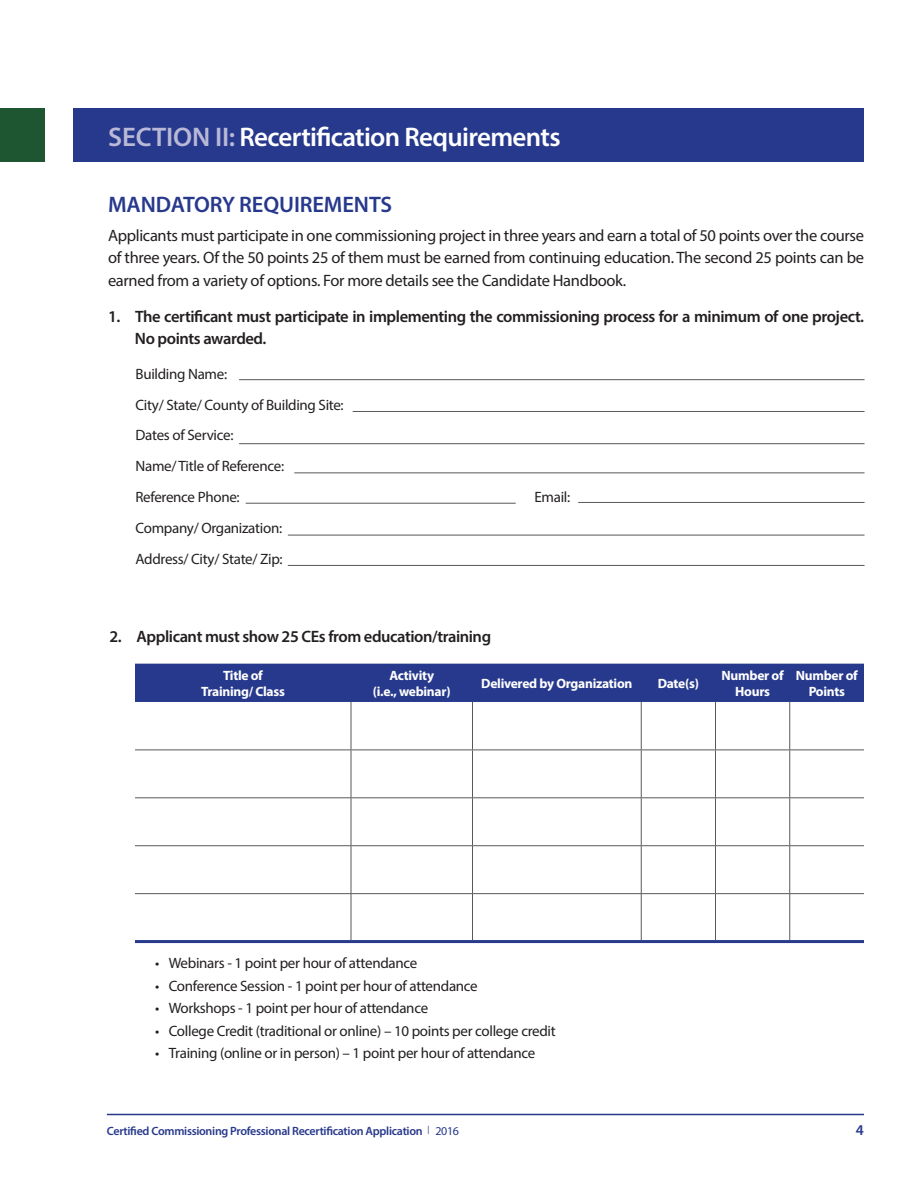
<style>
.page{position:relative;width:918px;height:1188px;background:#fff}
.page>*{position:absolute;margin:0;border:0;box-sizing:border-box;transform-origin:0 0}
.t1{font:600 27px "Myriad Pro";letter-spacing:-.025em;color:#fff}
.t2{font:600 22.5px "Myriad Pro";letter-spacing:-.005em;color:#27398c}
.t3{font:16.5px/22.5px "Myriad Pro";letter-spacing:-.02em;color:#231f20;text-align:justify}
.t4{font:600 16.5px/22.5px "Myriad Pro";letter-spacing:-.025em;color:#231f20}
.t5{font:15px/30.9px "Myriad Pro";letter-spacing:-.02em;color:#231f20}
.t6{font:600 15px "Myriad Pro";color:#27398c}
.t7{font:700 13.5px/16.2px "Myriad Pro";letter-spacing:-.02em;color:#fff;text-align:center}
.t8{font:600 12px "Myriad Pro";letter-spacing:-.025em;color:#27398c}
.s1{color:#b9b8d7}
.s2{font-family:"Gotham";font-weight:400;font-size:9px}
.s3{font-weight:400}
</style>
<div class="page">
<hr style="left:107px;top:1114px;width:757px;height:1px;background:#27398c">
<div style="left:135px;top:664px;width:729px;height:38px;background:#27398c"></div>
<hr style="left:789px;top:702px;width:1px;height:48px;background:#58595b">
<hr style="left:135px;top:750px;width:729px;height:1px;background:#58595b">
<hr style="left:789px;top:750px;width:1px;height:47px;background:#58595b">
<hr style="left:135px;top:797px;width:729px;height:1px;background:#58595b">
<hr style="left:789px;top:798px;width:1px;height:47px;background:#58595b">
<hr style="left:135px;top:845px;width:729px;height:1px;background:#58595b">
<hr style="left:789px;top:846px;width:1px;height:47px;background:#58595b">
<hr style="left:135px;top:893px;width:729px;height:1px;background:#58595b">
<hr style="left:789px;top:894px;width:1px;height:46px;background:#58595b">
<hr style="left:351px;top:702px;width:1px;height:48px;background:#58595b">
<hr style="left:472px;top:702px;width:1px;height:48px;background:#58595b">
<hr style="left:641px;top:702px;width:1px;height:48px;background:#58595b">
<hr style="left:715px;top:702px;width:1px;height:48px;background:#58595b">
<hr style="left:351px;top:750px;width:1px;height:47px;background:#58595b">
<hr style="left:472px;top:750px;width:1px;height:47px;background:#58595b">
<hr style="left:641px;top:750px;width:1px;height:47px;background:#58595b">
<hr style="left:715px;top:750px;width:1px;height:47px;background:#58595b">
<hr style="left:351px;top:798px;width:1px;height:47px;background:#58595b">
<hr style="left:472px;top:798px;width:1px;height:47px;background:#58595b">
<hr style="left:641px;top:798px;width:1px;height:47px;background:#58595b">
<hr style="left:715px;top:798px;width:1px;height:47px;background:#58595b">
<hr style="left:351px;top:846px;width:1px;height:47px;background:#58595b">
<hr style="left:472px;top:846px;width:1px;height:47px;background:#58595b">
<hr style="left:641px;top:846px;width:1px;height:47px;background:#58595b">
<hr style="left:715px;top:846px;width:1px;height:47px;background:#58595b">
<hr style="left:351px;top:894px;width:1px;height:46px;background:#58595b">
<hr style="left:472px;top:894px;width:1px;height:46px;background:#58595b">
<hr style="left:641px;top:894px;width:1px;height:46px;background:#58595b">
<hr style="left:715px;top:894px;width:1px;height:46px;background:#58595b">
<hr style="left:135px;top:940px;width:729px;height:3px;background:#27398c">
<div style="left:0;top:108px;width:864px;height:54px;background:#27398c"></div>
<div style="left:0;top:81px;width:73px;height:108px;background:#fff"></div>
<div style="left:0;top:108px;width:45px;height:54px;background:#1e5632"></div>
<hr style="left:239px;top:379px;width:626px;height:1px;background:#58595b">
<hr style="left:353px;top:411px;width:512px;height:1px;background:#58595b">
<hr style="left:239px;top:443px;width:626px;height:1px;background:#58595b">
<hr style="left:246px;top:503px;width:270px;height:1px;background:#58595b">
<hr style="left:294px;top:472px;width:571px;height:1px;background:#58595b">
<hr style="left:578px;top:502px;width:287px;height:1px;background:#58595b">
<hr style="left:288px;top:535px;width:577px;height:1px;background:#58595b">
<hr style="left:288px;top:565px;width:577px;height:1px;background:#58595b">
<h1 class="t1" style="left:108px;top:126px;width:454px"><span class="s1">SECTION II:</span> Recertification Requirements</h1>
<h2 class="t2" style="left:108px;top:196px;width:286px">MANDATORY REQUIREMENTS</h2>
<p class="t3" style="left:108px;top:226px;width:758px">Applicants must participate in one commissioning project in three years and earn a total of 50 points over the course of three years. Of the 50 points 25 of them must be earned from continuing education. The second 25 points can be earned from a variety of options. For more details see the Candidate Handbook.</p>
<p class="t4" style="left:135px;top:307px;width:731px;text-indent:-27px">1. The certificant must participate in implementing the commissioning process for a minimum of one project.<br>No points awarded.</p>
<p class="t5" style="left:136px;top:360px;width:210px">Building Name:<br>City/ State/ County of Building Site:<br>Dates of Service:<br>Name/ Title of Reference:<br>Reference Phone:</p>
<p class="t5" style="left:535px;top:483px;width:37px">Email:</p>
<p class="t5" style="left:136px;top:514px;width:149px">Company/ Organization:<br>Address/ City/ State/ Zip:</p>
<p class="t4" style="left:110px;top:627px;width:383px">2. Applicant must show 25 CEs from education/training</p>
<p class="t7" style="left:201px;top:668px;width:85px">Title of<br>Training/ Class</p>
<p class="t7" style="left:373px;top:668px;width:79px">Activity<br>(i.e., webinar)</p>
<p class="t7" style="left:481px;top:677px;width:153px">Delivered by Organization</p>
<p class="t7" style="left:658px;top:677px;width:43px">Date(s)</p>
<p class="t7" style="left:722px;top:668px;width:64px">Number of<br>Hours</p>
<p class="t7" style="left:796px;top:668px;width:64px">Number of<br>Points</p>
<p class="t5" style="left:155px;top:949px;width:264px">• Webinars - 1 point per hour of attendance</p>
<p class="t5" style="left:155px;top:972px;width:324px">• Conference Session - 1 point per hour of attendance</p>
<p class="t5" style="left:155px;top:994px;width:274px">• Workshops - 1 point per hour of attendance</p>
<p class="t5" style="left:155px;top:1017px;width:402px">• College Credit (traditional or online) – 10 points per college credit</p>
<p class="t5" style="left:155px;top:1039px;width:382px">• Training (online or in person) – 1 point per hour of attendance</p>
<p class="t8" style="left:107px;top:1126px;width:354px">Certified Commissioning Professional Recertification Application <span class="s2">|</span> <span class="s3">2016</span></p>
<p class="t6" style="left:856px;top:1124px;width:10px">4</p>
</div>
